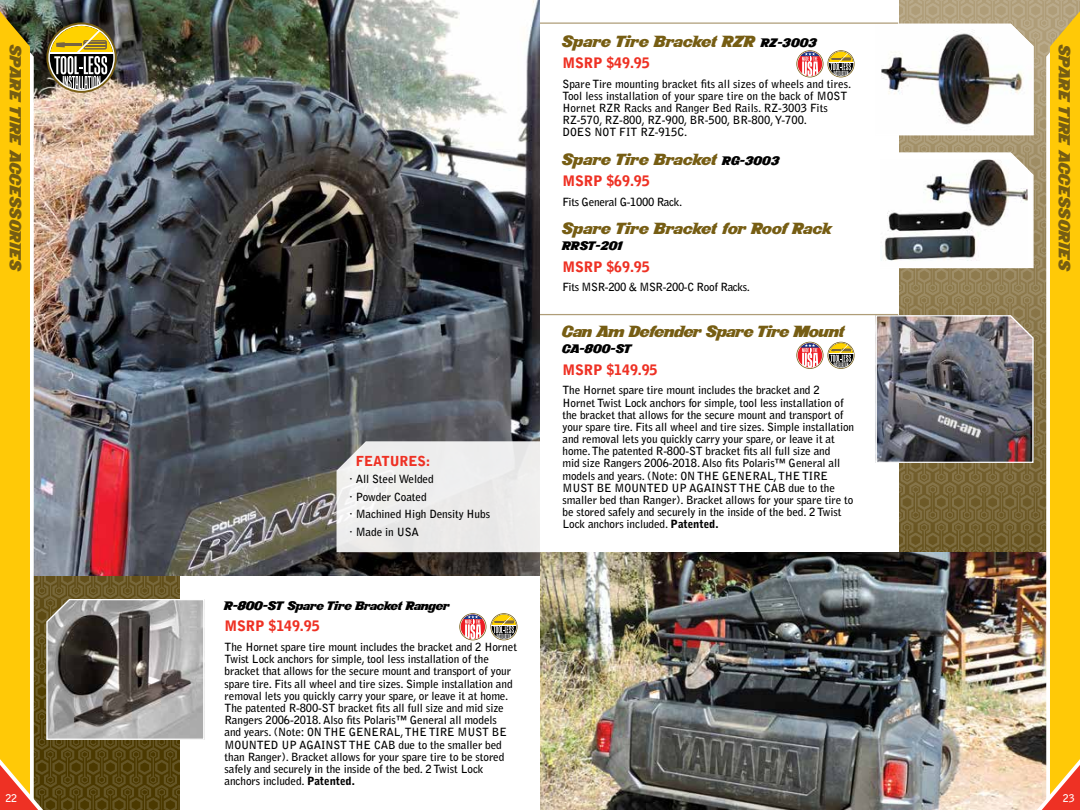
<style>
.page{position:relative;width:1080px;height:810px;background:#fff}
.page>*{position:absolute;margin:0;border:0;box-sizing:border-box;transform-origin:0 0}
.t1{font:21.25px "New Yorkto Las Vegas";letter-spacing:-.01em;color:#765d13;scale:.87 1}
.t2{font:16.25px "New Yorkto Las Vegas";letter-spacing:-.015em;color:#000;scale:.87 1}
.t3{font:900 14.38px "Bell Gothic Std";letter-spacing:-.01em;color:#ee3124}
.t4{font:900 13.75px "Bell Gothic Std";letter-spacing:-.01em;color:#ee3124}
.t5{font:700 11.25px/12.1px "Bell Gothic Std";letter-spacing:-.01em;color:#000}
.t6{font:700 11.25px "Bell Gothic Std";letter-spacing:-.03em;color:#000}
.t7{font:700 10.62px "Bell Gothic Std";color:#fff}
.s1{font-size:16.25px;color:#000}
.s2{font-weight:900}
</style>
<div class="page">
<img style="left:0;top:0;width:540px;height:576px">
<div style="left:337px;top:441px;width:203px;height:111px;background:#ededed"></div>
<svg style="left:459px;top:613px;width:27px;height:27px"></svg>
<svg style="left:460px;top:614px;width:26px;height:26px"></svg>
<div style="left:461px;top:615px;width:24px;height:24px;background:#ed1d24;border-radius:50%"></div>
<svg style="left:463px;top:615px;width:19px;height:24px"></svg>
<svg style="left:490px;top:613px;width:28px;height:27px"></svg>
<svg style="left:491px;top:614px;width:26px;height:26px"></svg>
<svg style="left:492px;top:615px;width:24px;height:24px"></svg>
<hr style="left:540px;top:314px;width:358px;height:1px;background:#af9d78">
<svg style="left:796px;top:342px;width:27px;height:27px"></svg>
<svg style="left:797px;top:343px;width:26px;height:25px"></svg>
<div style="left:798px;top:343px;width:24px;height:25px;background:#ed1d24;border-radius:50%"></div>
<svg style="left:800px;top:343px;width:19px;height:25px"></svg>
<svg style="left:827px;top:342px;width:28px;height:27px"></svg>
<svg style="left:828px;top:343px;width:26px;height:25px"></svg>
<svg style="left:829px;top:343px;width:24px;height:25px"></svg>
<hr style="left:540px;top:22px;width:358px;height:2px;background:#af9d78">
<svg style="left:796px;top:50px;width:27px;height:27px"></svg>
<svg style="left:797px;top:51px;width:26px;height:26px"></svg>
<div style="left:798px;top:52px;width:24px;height:24px;background:#ed1d24;border-radius:50%"></div>
<svg style="left:800px;top:52px;width:19px;height:24px"></svg>
<svg style="left:827px;top:50px;width:28px;height:27px"></svg>
<svg style="left:828px;top:51px;width:26px;height:26px"></svg>
<svg style="left:829px;top:52px;width:24px;height:24px"></svg>
<img style="left:540px;top:552px;width:335px;height:258px">
<img style="left:0;top:11px;width:205px;height:799px">
<img style="left:875px;top:11px;width:205px;height:799px">
<h1 class="t1" style="left:562px;top:30px;width:294px">Spare Tire Bracket RZR <span class="s1">RZ-3003</span></h1>
<p class="t3" style="left:562px;top:54px;width:89px">MSRP $49.95</p>
<p class="t5" style="left:562px;top:77px;width:290px">Spare Tire mounting bracket fits all sizes of wheels and tires.<br>Tool less installation of your spare tire on the back of MOST Hornet RZR Racks and Ranger Bed Rails. RZ-3003 Fits RZ-570, RZ-800, RZ-900, BR-500, BR-800, Y-700.<br>DOES NOT FIT RZ-915C.</p>
<h1 class="t1" style="left:562px;top:148px;width:251px">Spare Tire Bracket <span class="s1">RG-3003</span></h1>
<p class="t3" style="left:562px;top:172px;width:89px">MSRP $69.95</p>
<p class="t6" style="left:562px;top:195px;width:121px">Fits General G-1000 Rack.</p>
<h1 class="t1" style="left:562px;top:217px;width:311px">Spare Tire Bracket for Roof Rack</h1>
<h2 class="t2" style="left:562px;top:237px;width:71px">RRST-201</h2>
<p class="t3" style="left:562px;top:258px;width:89px">MSRP $69.95</p>
<p class="t6" style="left:562px;top:280px;width:189px">Fits MSR-200 &amp; MSR-200-C Roof Racks.</p>
<h1 class="t1" style="left:27px;top:45px;width:262px;rotate:90deg">SPARE TIRE ACCESSORIES</h1>
<h1 class="t1" style="left:1076px;top:45px;width:262px;rotate:90deg">SPARE TIRE ACCESSORIES</h1>
<p class="t4" style="left:356px;top:453px;width:76px">FEATURES:</p>
<p class="t5" style="left:350px;top:471px;width:142px;line-height:17.5px">· All Steel Welded<br>· Powder Coated<br>· Machined High Density Hubs · Made in USA</p>
<h2 class="t2" style="left:225px;top:597px;width:260px">R-800-ST Spare Tire Bracket Ranger</h2>
<p class="t3" style="left:225px;top:618px;width:97px">MSRP $149.95</p>
<p class="t5" style="left:225px;top:641px;width:294px">The Hornet spare tire mount includes the bracket and 2 Hornet Twist Lock anchors for simple, tool less installation of the bracket that allows for the secure mount and transport of your spare tire. Fits all wheel and tire sizes. Simple installation and removal lets you quickly carry your spare, or leave it at home.<br>The patented R-800-ST bracket fits all full size and mid size Rangers 2006-2018. Also fits Polaris™ General all models<br>and years. (Note: ON THE GENERAL, THE TIRE MUST BE MOUNTED UP AGAINST THE CAB due to the smaller bed than Ranger). Bracket allows for your spare tire to be stored safely and securely in the inside of the bed. 2 Twist Lock anchors included. <span class="s2">Patented.</span></p>
<h1 class="t1" style="left:562px;top:320px;width:326px">Can Am Defender Spare Tire Mount</h1>
<h2 class="t2" style="left:562px;top:340px;width:81px">CA-800-ST</h2>
<p class="t3" style="left:562px;top:361px;width:97px">MSRP $149.95</p>
<p class="t5" style="left:562px;top:384px;width:293px">The Hornet spare tire mount includes the bracket and 2<br>Hornet Twist Lock anchors for simple, tool less installation of the bracket that allows for the secure mount and transport of your spare tire. Fits all wheel and tire sizes. Simple installation and removal lets you quickly carry your spare, or leave it at home. The patented R-800-ST bracket fits all full size and<br>mid size Rangers 2006-2018. Also fits Polaris™ General all models and years. (Note: ON THE GENERAL, THE TIRE MUST BE MOUNTED UP AGAINST THE CAB due to the smaller bed than Ranger). Bracket allows for your spare tire to be stored safely and securely in the inside of the bed. 2 Twist Lock anchors included. <span class="s2">Patented.</span></p>
<p class="t7" style="left:5px;top:791px;width:13px">22</p>
<p class="t7" style="left:1063px;top:791px;width:13px">23</p>
</div>
